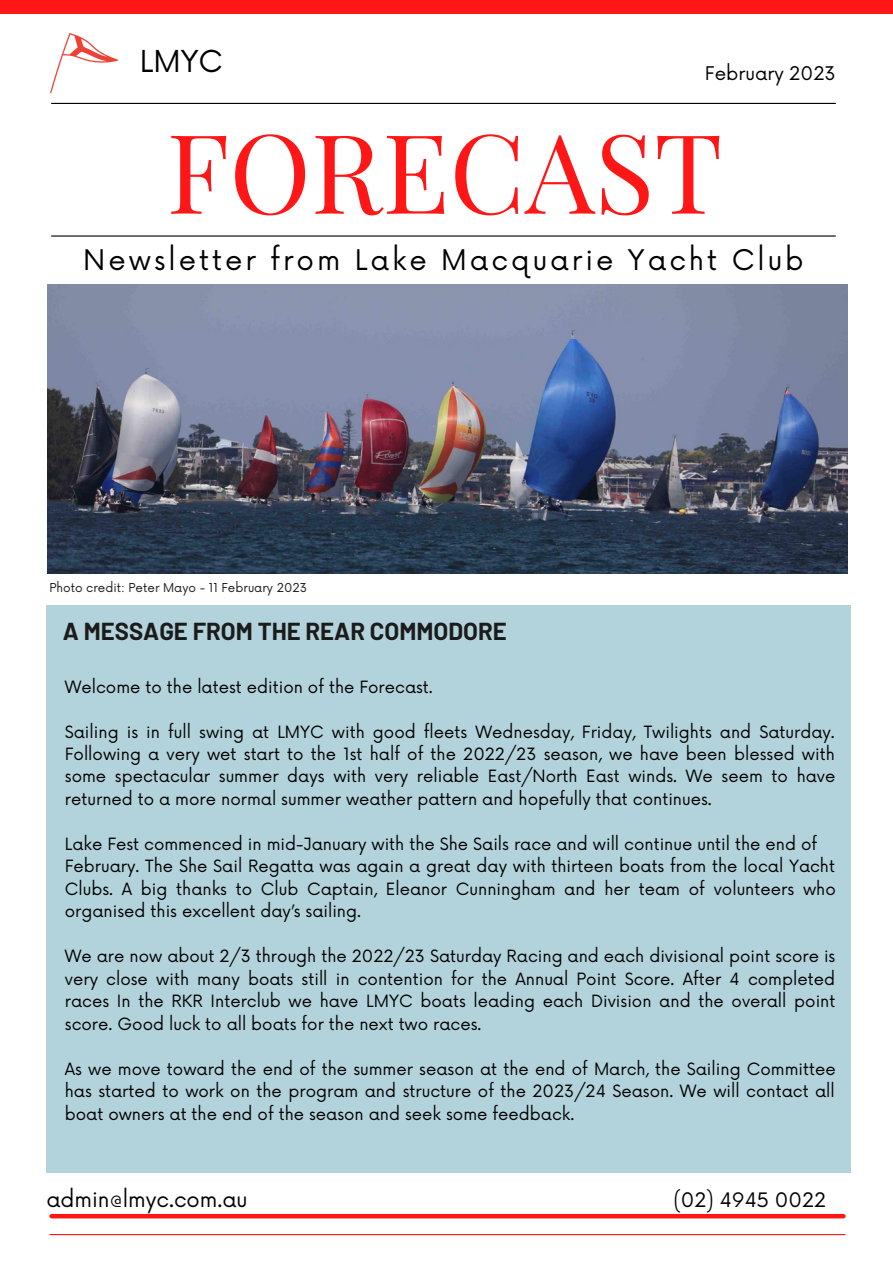
<style>
.page{position:relative;width:893px;height:1264px;background:#fff}
.page>*{position:absolute;margin:0;border:0;box-sizing:border-box;transform-origin:0 0}
.t1{font:110.1px "Playfair Display";color:#ff1616}
.t2{font:29.4px "Now";color:#000}
.t3{font:27.75px "Now";letter-spacing:.11em;color:#000}
.t4{font:700 24px "Barlow";color:#1b1b1b}
.t5{font:21px "Now";color:#000}
.t6{font:19.5px "Now";color:#000}
.t7{font:18.3px "Now";color:#000}
.t8{font:16.5px/22.5px "Now";color:#000;text-align:justify}
.t9{font:12px "Now";color:#1b1b1b}
</style>
<div class="page">
<div style="left:46px;top:605px;width:804px;height:568px;background:#b3d3dc"></div>
<img style="left:48px;top:284px;width:799px;height:289px">
<div style="left:0;top:0;width:892px;height:14px;background:#ff1616"></div>
<hr style="left:52px;top:103px;width:783px;height:1px;background:#000">
<hr style="left:52px;top:235px;width:783px;height:1px;background:#000">
<div style="left:52px;top:1213px;width:791px;height:5px;background:#ff1616"></div>
<hr style="left:50px;top:1233px;width:795px;height:2px;background:#ff1616">
<img style="left:51px;top:34px;width:66px;height:58px">
<h2 class="t2" style="left:140px;top:44px;width:84px">LMYC</h2>
<p class="t7" style="left:704px;top:63px;width:132px">February 2023</p>
<h1 class="t1" style="left:167px;top:95px;width:557px">FORECAST</h1>
<h3 class="t3" style="left:83px;top:244px;width:722px">Newsletter from Lake Macquarie Yacht Club</h3>
<p class="t9" style="left:49px;top:580px;width:259px">Photo credit: Peter Mayo - 11 February 2023</p>
<h3 class="t4" style="left:63px;top:616px;width:445px">A MESSAGE FROM THE REAR COMMODORE</h3>
<p class="t8" style="left:65px;top:676px;width:369px">Welcome to the latest edition of the Forecast.</p>
<p class="t8" style="left:65px;top:721px;width:772px">Sailing is in full swing at LMYC with good fleets Wednesday, Friday, Twilights and Saturday.<br>Following a very wet start to the 1st half of the 2022/23 season, we have been blessed with some spectacular summer days with very reliable East/North East winds. We seem to have returned to a more normal summer weather pattern and hopefully that continues.</p>
<p class="t8" style="left:65px;top:833px;width:772px;text-align:left">Lake Fest commenced in mid-January with the She Sails race and will continue until the end of February. The She Sail Regatta was again a great day with thirteen boats from the local Yacht Clubs. A big thanks to Club Captain, Eleanor Cunningham and her team of volunteers who organised this excellent day’s sailing.</p>
<p class="t8" style="left:65px;top:946px;width:772px">We are now about 2/3 through the 2022/23 Saturday Racing and each divisional point score is very close with many boats still in contention for the Annual Point Score. After 4 completed races In the RKR Interclub we have LMYC boats leading each Division and the overall point score. Good luck to all boats for the next two races.</p>
<p class="t8" style="left:65px;top:1058px;width:772px">As we move toward the end of the summer season at the end of March, the Sailing Committee has started to work on the program and structure of the 2023/24 Season. We will contact all boat owners at the end of the season and seek some feedback.</p>
<p class="t5" style="left:46px;top:1187px;width:203px">admin@lmyc.com.au</p>
<p class="t6" style="left:673px;top:1188px;width:154px">(02) 4945 0022</p>
</div>
